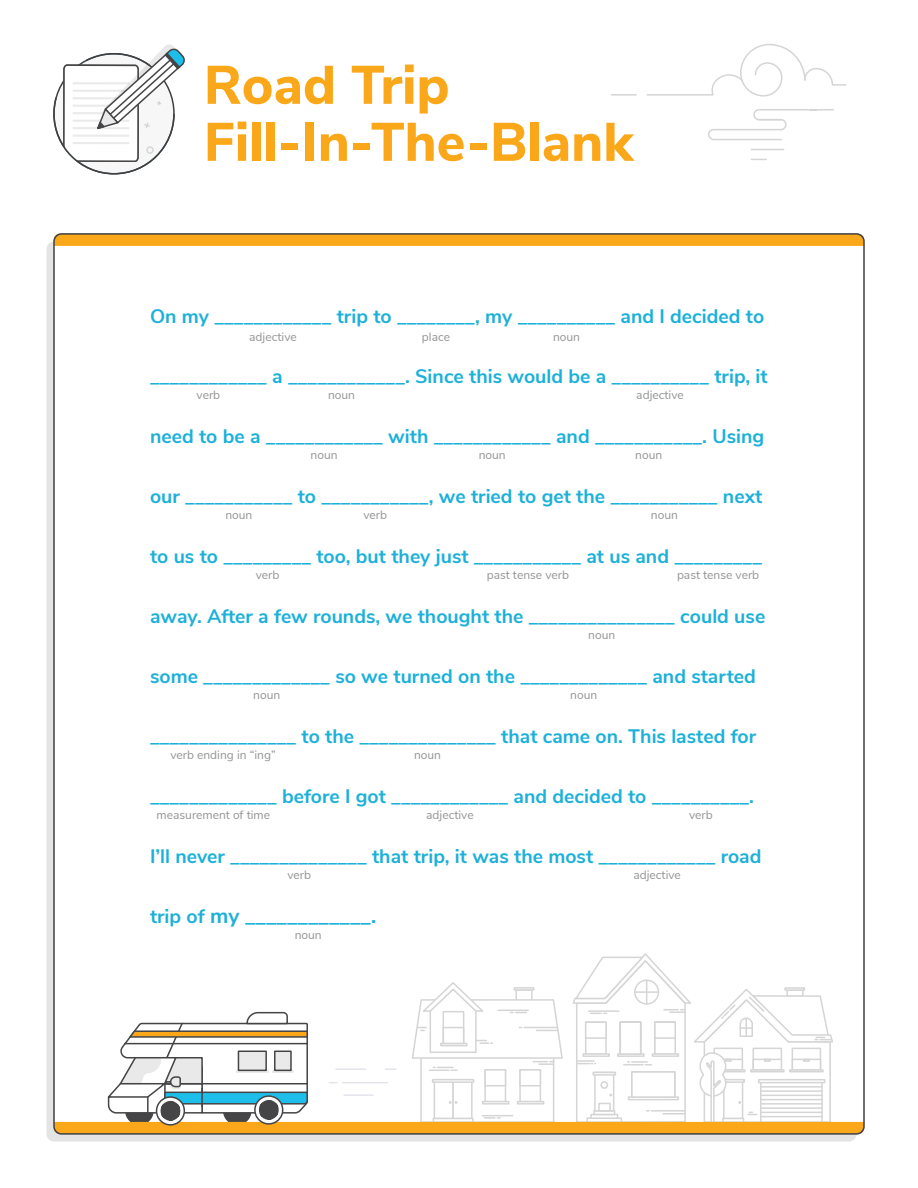
<style>
.page{position:relative;width:918px;height:1188px;background:#fff}
.page>*{position:absolute;margin:0;border:0;box-sizing:border-box;transform-origin:0 0}
.t1{font:800 54px/57px "Nunito Sans";color:#faa81a}
.t2{font:700 21px "Nunito Sans";color:#1db0d9}
.t3{font:700 19.5px "Nunito Sans";color:#1db0d9}
.t4{font:12px "Nunito Sans";color:#949494}
.s1{font-size:19.5px}
</style>
<div class="page">
<svg style="left:56px;top:236px;width:806px;height:10px;background:#f9a81b"></svg>
<svg style="left:54px;top:952px;width:810px;height:182px"></svg>
<svg style="left:708px;top:109px;width:126px;height:32px"></svg>
<hr style="left:751px;top:149px;width:33px;height:1px;background:#d6d5d5">
<svg style="left:646px;top:44px;width:201px;height:53px"></svg>
<svg style="left:751px;top:159px;width:15px;height:1px"></svg>
<svg style="left:53px;top:44px;width:132px;height:131px"></svg>
<hr style="left:611px;top:94px;width:25px;height:2px;background:#d6d5d5">
<h1 class="t1" style="left:204px;top:54px;width:431px">Road Trip<br>Fill-In-The-Blank</h1>
<p class="t3" style="left:150px;top:302px;width:616px">On my ____________ trip to ________, my __________ and I decided to</p>
<p class="t4" style="left:249px;top:328px;width:49px">adjective</p>
<p class="t4" style="left:422px;top:328px;width:30px">place</p>
<p class="t4" style="left:553px;top:328px;width:29px">noun</p>
<p class="t3" style="left:150px;top:362px;width:619px">____________ a ____________. Since this would be a __________ trip, it</p>
<p class="t4" style="left:197px;top:386px;width:25px">verb</p>
<p class="t4" style="left:328px;top:386px;width:29px">noun</p>
<p class="t4" style="left:636px;top:386px;width:49px">adjective</p>
<p class="t3" style="left:150px;top:422px;width:616px">need to be a ____________ with ____________ and ___________. Using</p>
<p class="t4" style="left:311px;top:446px;width:29px">noun</p>
<p class="t4" style="left:479px;top:446px;width:29px">noun</p>
<p class="t4" style="left:635px;top:446px;width:29px">noun</p>
<p class="t3" style="left:150px;top:482px;width:614px">our ___________ to ___________, we tried to get the ___________ next</p>
<p class="t4" style="left:225px;top:506px;width:29px">noun</p>
<p class="t4" style="left:363px;top:506px;width:25px">verb</p>
<p class="t4" style="left:651px;top:506px;width:29px">noun</p>
<p class="t3" style="left:150px;top:542px;width:614px">to us to _________ too, but they just ___________ at us and _________</p>
<p class="t4" style="left:256px;top:566px;width:25px">verb</p>
<p class="t4" style="left:487px;top:566px;width:84px">past tense verb</p>
<p class="t4" style="left:677px;top:566px;width:84px">past tense verb</p>
<p class="t3" style="left:150px;top:602px;width:617px">away. After a few rounds, we thought the _______________ could use</p>
<p class="t4" style="left:588px;top:626px;width:29px">noun</p>
<p class="t3" style="left:150px;top:662px;width:608px">some _____________ so we turned on the _____________ and started</p>
<p class="t4" style="left:253px;top:686px;width:29px">noun</p>
<p class="t4" style="left:570px;top:686px;width:29px">noun</p>
<p class="t3" style="left:150px;top:722px;width:608px">_______________ to the ______________ that came on. This lasted for</p>
<p class="t4" style="left:170px;top:746px;width:107px">verb ending in “ing”</p>
<p class="t4" style="left:414px;top:746px;width:29px">noun</p>
<p class="t3" style="left:150px;top:782px;width:606px">_____________ before I got ____________ and decided to __________.</p>
<p class="t4" style="left:157px;top:806px;width:115px">measurement of time</p>
<p class="t4" style="left:426px;top:806px;width:49px">adjective</p>
<p class="t4" style="left:689px;top:806px;width:25px">verb</p>
<p class="t3" style="left:150px;top:842px;width:613px">I’ll never ______________ that trip, it was the most ____________ road</p>
<p class="t4" style="left:287px;top:866px;width:25px">verb</p>
<p class="t2" style="left:150px;top:900px;width:228px"><span class="s1">trip of</span> my ____________.</p>
<p class="t4" style="left:295px;top:926px;width:29px">noun</p>
<p class="t4" style="left:633px;top:866px;width:49px">adjective</p>
</div>
